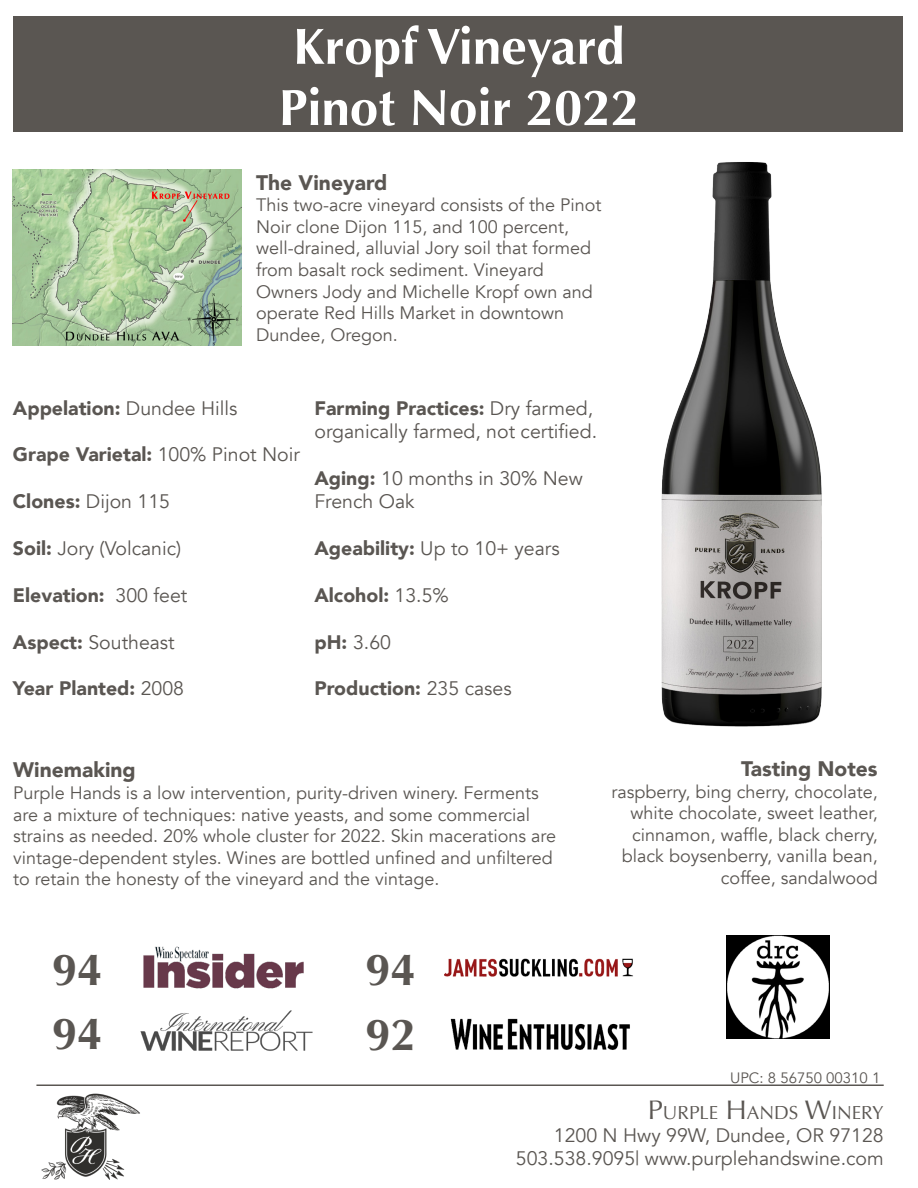
<style>
.page{position:relative;width:918px;height:1188px;background:#fff}
.page>*{position:absolute;margin:0;border:0;box-sizing:border-box;transform-origin:0 0}
.t1{font:700 51px "Optima";color:#fff}
.t2{font:700 45px "Optima";color:#5a5652}
.t3{font:900 21px "Avenir";color:#5a5652}
.t4{font:19.5px/23.4px "Avenir";color:#5a5652}
.t5{font:900 19.5px "Avenir";color:#5a5652}
.t6{font:18.9px "Optima";color:#5a5652}
.t7{font:18px/21.6px "Avenir";color:#5a5652}
.t8{font:15px "Avenir";color:#5a5652}
.s1{font-weight:400}
.s2{font-weight:900}
.s3{font-size:27px}
</style>
<div class="page">
<div style="left:13px;top:17px;width:890px;height:115px;background:#5a5652"></div>
<img style="left:13px;top:169px;width:229px;height:177px">
<img style="left:41px;top:1093px;width:99px;height:87px">
<hr style="left:36px;top:1084px;width:848px;height:2px;background:#5a5652">
<img style="left:661px;top:162px;width:161px;height:565px">
<img style="left:726px;top:935px;width:104px;height:103px">
<img style="left:450px;top:1018px;width:180px;height:32px">
<img style="left:143px;top:946px;width:161px;height:43px">
<img style="left:444px;top:958px;width:189px;height:19px">
<img style="left:140px;top:1010px;width:173px;height:41px">
<p class="t1" style="left:293px;top:17px;width:333px">Kropf Vineyard</p>
<p class="t1" style="left:279px;top:78px;width:362px">Pinot Noir 2022</p>
<p class="t3" style="left:256px;top:164px;width:133px">The Vineyard</p>
<p class="t7" style="left:256px;top:194px;width:347px">This two-acre vineyard consists of the Pinot Noir clone Dijon 115, and 100 percent, well-drained, alluvial Jory soil that formed from basalt rock sediment. Vineyard Owners Jody and Michelle Kropf own and operate Red Hills Market in downtown Dundee, Oregon.</p>
<p class="t5" style="left:13px;top:391px;width:226px">Appelation: <span class="s1">Dundee Hills</span></p>
<p class="t5" style="left:13px;top:438px;width:289px">Grape Varietal: <span class="s1">100% Pinot Noir</span></p>
<p class="t4" style="left:13px;top:490px;width:159px"><span class="s2">Clones:</span> Dijon 115</p>
<p class="t4" style="left:13px;top:537px;width:170px"><span class="s2">Soil:</span> Jory (Volcanic)</p>
<p class="t5" style="left:13px;top:578px;width:176px">Elevation: <span class="s1">300 feet</span></p>
<p class="t4" style="left:13px;top:631px;width:163px"><span class="s2">Aspect:</span> Southeast</p>
<p class="t5" style="left:13px;top:672px;width:173px">Year Planted: <span class="s1">2008</span></p>
<p class="t4" style="left:314px;top:397px;width:284px"><span class="s2">Farming Practices:</span> Dry farmed, organically farmed, not certified.</p>
<p class="t4" style="left:314px;top:467px;width:270px"><span class="s2">Aging:</span> 10 months in 30% New<br>French Oak</p>
<p class="t4" style="left:314px;top:537px;width:247px"><span class="s2">Ageability:</span> Up to 10+ years</p>
<p class="t5" style="left:314px;top:578px;width:136px">Alcohol: <span class="s1">13.5%</span></p>
<p class="t4" style="left:314px;top:631px;width:78px"><span class="s2">pH:</span> 3.60</p>
<p class="t5" style="left:314px;top:672px;width:199px">Production: <span class="s1">235 cases</span></p>
<p class="t3" style="left:13px;top:752px;width:124px">Winemaking</p>
<p class="t7" style="left:13px;top:782px;width:545px">Purple Hands is a low intervention, purity-driven winery. Ferments are a mixture of techniques: native yeasts, and some commercial strains as needed. 20% whole cluster for 2022. Skin macerations are vintage-dependent styles. Wines are bottled unfined and unfiltered to retain the honesty of the vineyard and the vintage.</p>
<p class="t3" style="left:741px;top:751px;width:138px">Tasting Notes</p>
<p class="t7" style="left:611px;top:781px;width:268px;text-align:right">raspberry, bing cherry, chocolate, white chocolate, sweet leather, cinnamon, waffle, black cherry, black boysenberry, vanilla bean, coffee, sandalwood</p>
<p class="t2" style="left:52px;top:944px;width:52px">94</p>
<p class="t2" style="left:366px;top:944px;width:52px">94</p>
<p class="t2" style="left:52px;top:1007px;width:52px">94</p>
<p class="t2" style="left:366px;top:1009px;width:52px">92</p>
<p class="t8" style="left:730px;top:1069px;width:152px">UPC: 8 56750 00310 1</p>
<p class="t6" style="left:648px;top:1101px;width:237px"><span class="s3">P</span>URPLE <span class="s3">H</span>ANDS <span class="s3">W</span>INERY</p>
<p class="t4" style="left:554px;top:1124px;width:331px">1200 N Hwy 99W, Dundee, OR 97128</p>
<p class="t4" style="left:516px;top:1147px;width:369px">503.538.9095| www.purplehandswine.com</p>
</div>
